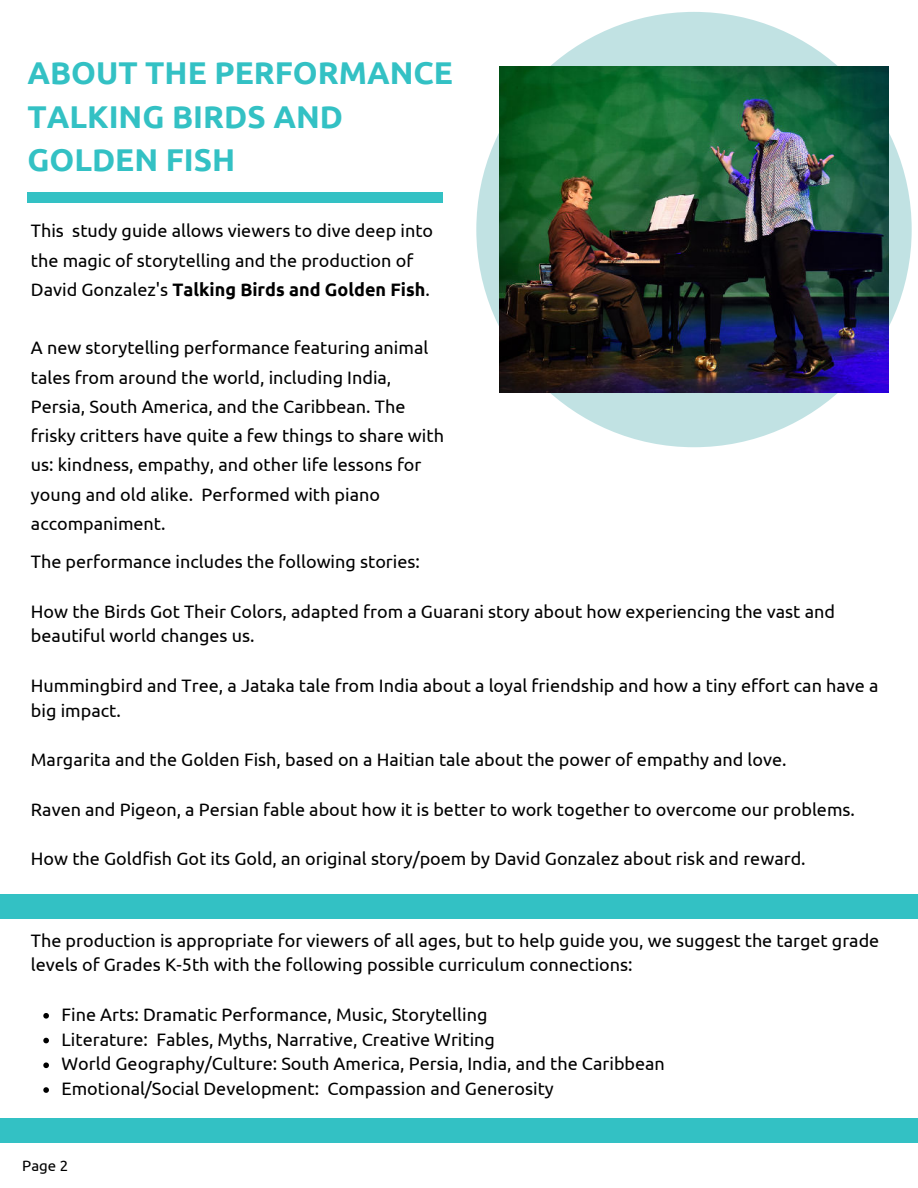
<style>
.page{position:relative;width:918px;height:1188px;background:#fff}
.page>*{position:absolute;margin:0;border:0;box-sizing:border-box;transform-origin:0 0}
.t1{font:700 31.5px/43.8px "Ubuntu";color:#33c1c4}
.t2{font:18px/29.2px "Ubuntu";color:#000}
.t3{font:15px "Ubuntu";color:#000}
.s1{font-weight:700}
</style>
<div class="page">
<div style="left:27px;top:192px;width:415px;height:11px;background:#33c1c4"></div>
<div style="left:476px;top:12px;width:436px;height:435px;background:#c1e2e3;border-radius:50%"></div>
<img style="left:500px;top:67px;width:389px;height:325px">
<svg style="left:43px;top:1013px;width:6px;height:6px"></svg>
<svg style="left:43px;top:1038px;width:6px;height:5px"></svg>
<svg style="left:43px;top:1062px;width:6px;height:6px"></svg>
<svg style="left:43px;top:1087px;width:6px;height:6px"></svg>
<div style="left:0;top:895px;width:918px;height:24px;background:#33c1c4"></div>
<div style="left:1px;top:1118px;width:917px;height:24px;background:#33c1c4"></div>
<h1 class="t1" style="left:27px;top:50px;width:427px">ABOUT THE PERFORMANCE<br>TALKING BIRDS AND<br>GOLDEN FISH</h1>
<p class="t2" style="left:31px;top:216px;width:404px">This study guide allows viewers to dive deep into the magic of storytelling and the production of<br>David Gonzalez's <span class="s1">Talking Birds and Golden Fish</span>.</p>
<p class="t2" style="left:31px;top:333px;width:415px">A new storytelling performance featuring animal tales from around the world, including India, Persia, South America, and the Caribbean. The frisky critters have quite a few things to share with us: kindness, empathy, and other life lessons for young and old alike. Performed with piano accompaniment.</p>
<p class="t2" style="left:31px;top:546px;width:391px">The performance includes the following stories:</p>
<p class="t2" style="left:31px;top:598px;width:806px;line-height:24.8px">How the Birds Got Their Colors, adapted from a Guarani story about how experiencing the vast and beautiful world changes us.</p>
<p class="t2" style="left:31px;top:672px;width:849px;line-height:24.8px">Hummingbird and Tree, a Jataka tale from India about a loyal friendship and how a tiny effort can have a big impact.</p>
<p class="t2" style="left:31px;top:744px;width:757px">Margarita and the Golden Fish, based on a Haitian tale about the power of empathy and love.</p>
<p class="t2" style="left:31px;top:794px;width:826px">Raven and Pigeon, a Persian fable about how it is better to work together to overcome our problems.</p>
<p class="t2" style="left:31px;top:843px;width:776px">How the Goldfish Got its Gold, an original story/poem by David Gonzalez about risk and reward.</p>
<p class="t2" style="left:31px;top:927px;width:850px;line-height:24.8px">The production is appropriate for viewers of all ages, but to help guide you, we suggest the target grade levels of Grades K-5th with the following possible curriculum connections:</p>
<p class="t2" style="left:62px;top:1002px;width:605px;line-height:24.8px">Fine Arts: Dramatic Performance, Music, Storytelling<br>Literature: Fables, Myths, Narrative, Creative Writing<br>World Geography/Culture: South America, Persia, India, and the Caribbean Emotional/Social Development: Compassion and Generosity</p>
<p class="t3" style="left:22px;top:1157px;width:47px">Page 2</p>
</div>
